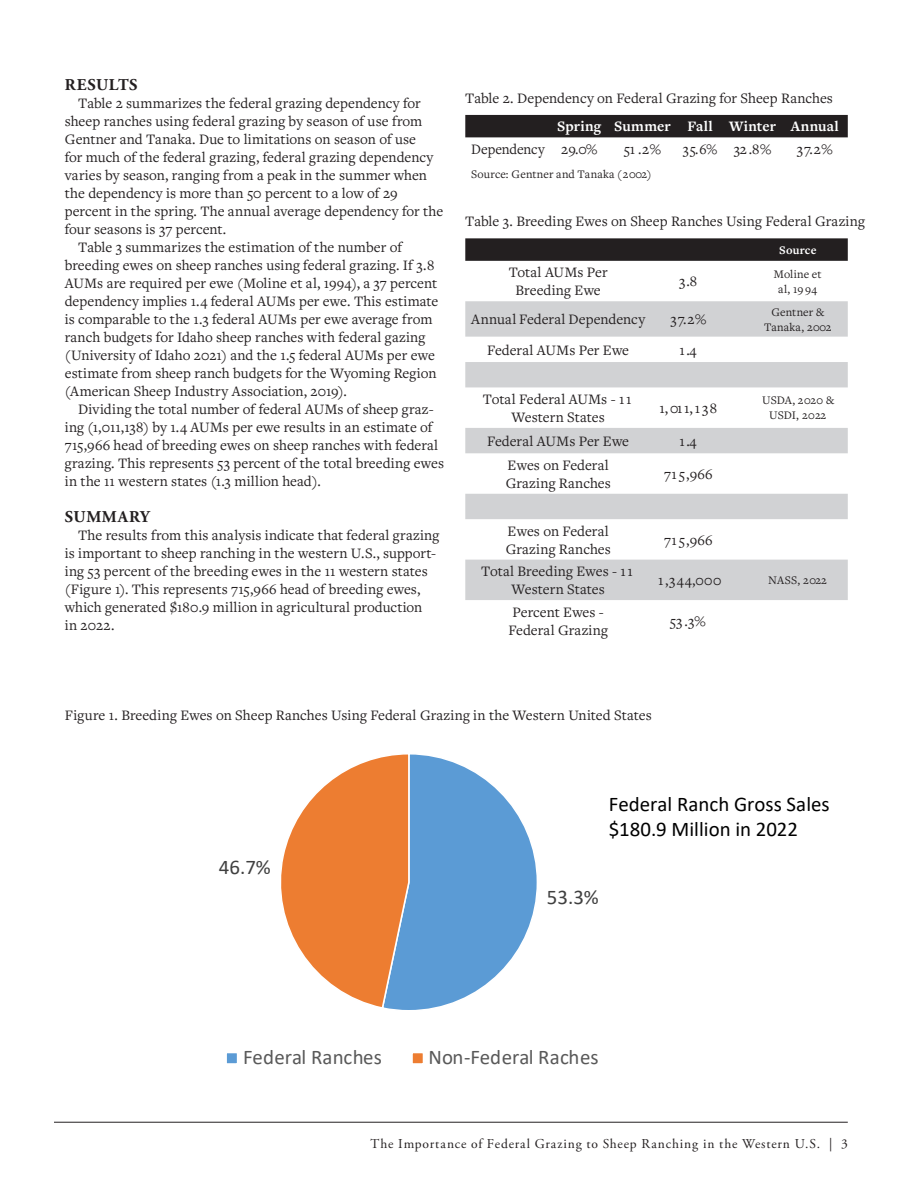
<style>
.page{position:relative;width:918px;height:1188px;background:#fff}
.page>*{position:absolute;margin:0;border:0;box-sizing:border-box;transform-origin:0 0}
.t1{font:20.85px/25px "Calibri";color:#000}
.t2{font:20.85px "Calibri";color:#595959}
.t3{font:20.85px "Calibri";color:#404040}
.Mid_Article_Heading{font:700 16.5px "Adobe Garamond Pro";letter-spacing:.04em;color:#231f20}
.Body_Copy{font:15px/18px "Freight Text Pro";letter-spacing:.005em;color:#231f20}
.Body_Copy-2{font:700 15px "Freight Text Pro";letter-spacing:.015em;color:#fff}
.Body_Copy-3{font:15px "Freight Text Pro";letter-spacing:.005em;color:#231f20;scale:.96 1}
.t4{font:13.5px "Adobe Garamond Pro";letter-spacing:.065em;color:#231f20}
.Body_Copy-4{font:12px/15px "Freight Text Pro";letter-spacing:.01em;color:#231f20;text-align:center}
.Body_Copy-5{font:700 12px "Freight Text Pro";letter-spacing:.015em;color:#fff}
</style>
<div class="page">
<hr style="left:54px;top:1122px;width:794px;height:1px;background:#231f20">
<div style="left:465px;top:115px;width:383px;height:22px;background:#231f20"></div>
<svg style="left:465px;top:238px;width:383px;height:23px;background:#282425"></svg>
<svg style="left:465px;top:301px;width:383px;height:299px"></svg>
<svg style="left:281px;top:754px;width:256px;height:256px"></svg>
<div style="left:226px;top:1053px;width:12px;height:11px;background:#5b9bd5"></div>
<div style="left:225px;top:1052px;width:13px;height:13px;border:2px solid #fff"></div>
<div style="left:412px;top:1053px;width:12px;height:11px;background:#ed7d31"></div>
<div style="left:411px;top:1052px;width:13px;height:13px;border:2px solid #fff"></div>
<p class="Mid_Article_Heading" style="left:65px;top:75px;width:74px">RESULTS</p>
<p class="Body_Copy" style="left:65px;top:94px;width:380px;text-indent:14px">Table 2 summarizes the federal grazing dependency for sheep ranches using federal grazing by season of use from Gentner and Tanaka. Due to limitations on season of use<br>for much of the federal grazing, federal grazing dependency varies by season, ranging from a peak in the summer when the dependency is more than 50 percent to a low of 29 percent in the spring. The annual average dependency for the four seasons is 37 percent.</p>
<p class="Body_Copy" style="left:65px;top:238px;width:375px;text-indent:14px">Table 3 summarizes the estimation of the number of breeding ewes on sheep ranches using federal grazing. If 3.8<br>AUMs are required per ewe (Moline et al, 1994), a 37 percent dependency implies 1.4 federal AUMs per ewe. This estimate is comparable to the 1.3 federal AUMs per ewe average from ranch budgets for Idaho sheep ranches with federal gazing (University of Idaho 2021) and the 1.5 federal AUMs per ewe estimate from sheep ranch budgets for the Wyoming Region (American Sheep Industry Association, 2019).</p>
<p class="Body_Copy" style="left:65px;top:400px;width:381px;text-indent:13px">Dividing the total number of federal AUMs of sheep graz&shy;ing (1,011,138) by 1.4 AUMs per ewe results in an estimate of 715,966 head of breeding ewes on sheep ranches with federal grazing. This represents 53 percent of the total breeding ewes in the 11 western states (1.3 million head).</p>
<p class="Mid_Article_Heading" style="left:65px;top:507px;width:86px">SUMMARY</p>
<p class="Body_Copy" style="left:65px;top:526px;width:376px;text-indent:14px">The results from this analysis indicate that federal grazing is important to sheep ranching in the western U.S., support&shy;ing 53 percent of the breeding ewes in the 11 western states (Figure 1). This represents 715,966 head of breeding ewes, which generated $180.9 million in agricultural production<br>in 2022.</p>
<p class="Body_Copy" style="left:465px;top:89px;width:369px">Table 2. Dependency on Federal Grazing for Sheep Ranches</p>
<p class="Body_Copy-2" style="left:557px;top:117px;width:46px">Spring</p>
<p class="Body_Copy-2" style="left:614px;top:117px;width:58px">Summer</p>
<p class="Body_Copy-2" style="left:687px;top:117px;width:27px">Fall</p>
<p class="Body_Copy-2" style="left:729px;top:117px;width:48px">Winter</p>
<p class="Body_Copy-2" style="left:791px;top:117px;width:50px">Annual</p>
<p class="Body_Copy" style="left:471px;top:140px;width:75px">Dependency</p>
<p class="Body_Copy" style="left:561px;top:140px;width:38px">29.0%</p>
<p class="Body_Copy" style="left:624px;top:140px;width:39px">51 .2%</p>
<p class="Body_Copy-3" style="left:683px;top:139px;width:37px">35.6%</p>
<p class="Body_Copy" style="left:734px;top:140px;width:39px">32.8%</p>
<p class="Body_Copy" style="left:797px;top:140px;width:37px">37.2%</p>
<p class="Body_Copy-4" style="left:471px;top:166px;width:182px">Source: Gentner and Tanaka (2002)</p>
<p class="Body_Copy" style="left:465px;top:212px;width:401px">Table 3. Breeding Ewes on Sheep Ranches Using Federal Grazing</p>
<p class="Body_Copy-5" style="left:779px;top:242px;width:39px">Source</p>
<p class="Body_Copy" style="left:509px;top:263px;width:100px;text-align:center">Total AUMs Per<br>Breeding Ewe</p>
<p class="Body_Copy" style="left:679px;top:272px;width:19px">3.8</p>
<p class="Body_Copy-4" style="left:774px;top:266px;width:49px">Moline et al, 19 94</p>
<p class="Body_Copy" style="left:471px;top:310px;width:175px">Annual Federal Dependency</p>
<p class="Body_Copy" style="left:671px;top:310px;width:37px">37.2%</p>
<p class="Body_Copy-4" style="left:764px;top:304px;width:69px">Gentner &amp;<br>Tanaka, 2002</p>
<p class="Body_Copy" style="left:487px;top:340px;width:143px">Federal AUMs Per Ewe</p>
<p class="Body_Copy" style="left:679px;top:340px;width:19px">1.4</p>
<p class="Body_Copy" style="left:483px;top:390px;width:150px;text-align:center">Total Federal AUMs - 11<br>Western States</p>
<p class="Body_Copy" style="left:660px;top:399px;width:59px">1,011,138</p>
<p class="Body_Copy-4" style="left:762px;top:393px;width:74px">USDA, 2020 &amp;<br>USDI, 2022</p>
<p class="Body_Copy" style="left:487px;top:431px;width:143px">Federal AUMs Per Ewe</p>
<p class="Body_Copy" style="left:679px;top:431px;width:19px">1.4</p>
<p class="Body_Copy" style="left:506px;top:455px;width:107px">Ewes on Federal<br>Grazing Ranches</p>
<p class="Body_Copy" style="left:664px;top:464px;width:50px">715,966</p>
<p class="Body_Copy" style="left:506px;top:521px;width:107px">Ewes on Federal<br>Grazing Ranches</p>
<p class="Body_Copy" style="left:664px;top:530px;width:50px">715,966</p>
<p class="Body_Copy" style="left:481px;top:562px;width:153px;text-align:center">Total Breeding Ewes - 11<br>Western States</p>
<p class="Body_Copy" style="left:658px;top:571px;width:65px">1,344,000</p>
<p class="Body_Copy-4" style="left:768px;top:572px;width:60px">NASS, 2022</p>
<p class="Body_Copy" style="left:508px;top:602px;width:101px">Percent Ewes -<br>Federal Grazing</p>
<p class="Body_Copy" style="left:670px;top:611px;width:37px">53 .3%</p>
<p class="Body_Copy" style="left:65px;top:706px;width:588px">Figure 1. Breeding Ewes on Sheep Ranches Using Federal Grazing in the Western United States</p>
<p class="t3" style="left:219px;top:853px;width:53px">46.7%</p>
<p class="t1" style="left:609px;top:791px;width:223px">Federal Ranch Gross Sales $180.9 Million in 2022</p>
<p class="t3" style="left:547px;top:883px;width:53px">53.3%</p>
<p class="t2" style="left:243px;top:1043px;width:140px">Federal Ranches</p>
<p class="t2" style="left:429px;top:1043px;width:172px">Non-Federal Raches</p>
<p class="t4" style="left:371px;top:1135px;width:479px">The Importance of Federal Grazing to Sheep Ranching in the Western U.S. | 3</p>
</div>
